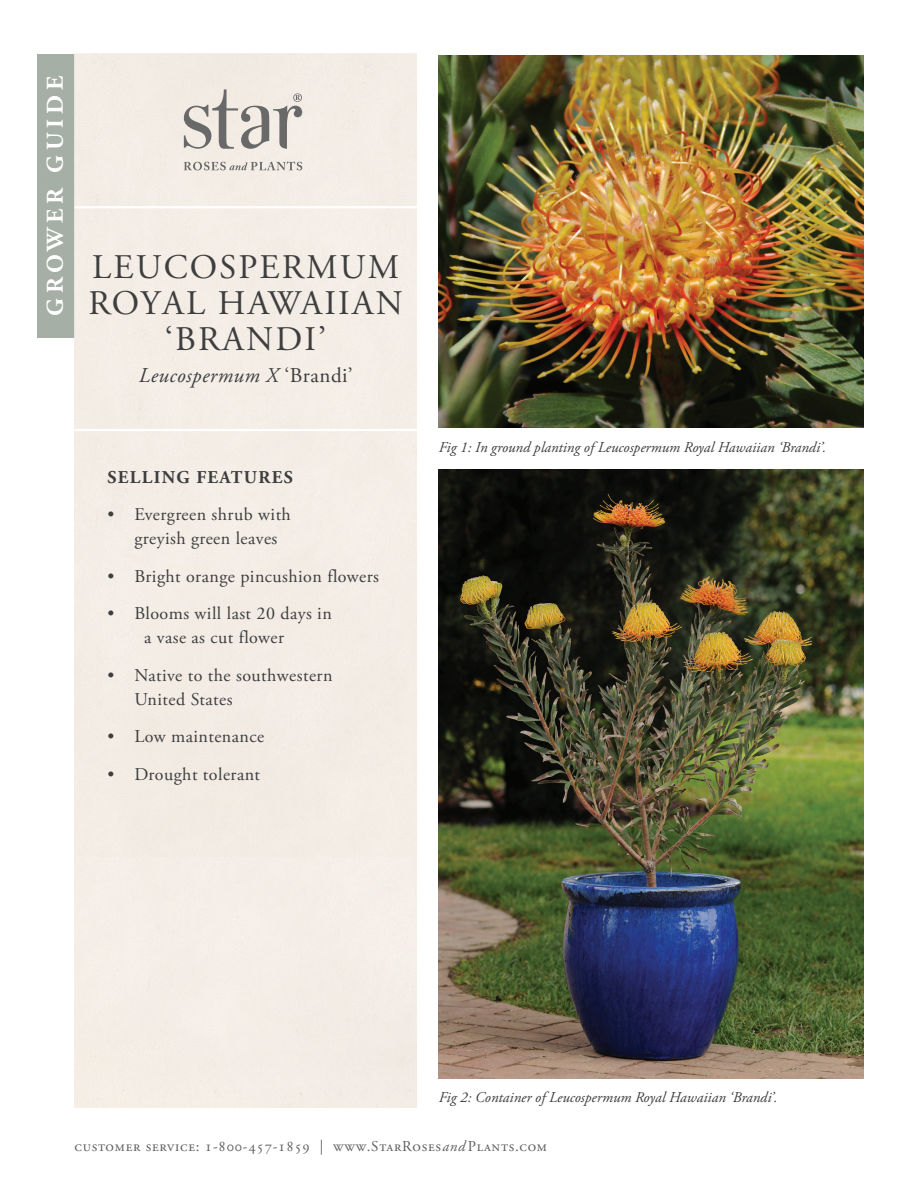
<style>
.page{position:relative;width:918px;height:1188px;background:#fff}
.page>*{position:absolute;margin:0;border:0;box-sizing:border-box;transform-origin:0 0}
.t1{font:34.5px/36px "Adobe Garamond Pro";letter-spacing:.065em;color:#3e3e3f;text-align:center}
.t2{font:700 24px "Adobe Garamond Pro";letter-spacing:.2em;color:#fff}
.t3{font:italic 21px "Adobe Garamond Pro";letter-spacing:.025em;color:#3e3e3f}
.t4{font:18px/24px "Adobe Garamond Pro";letter-spacing:.025em;color:#3e3e3f}
.t5{font:700 18px "Adobe Garamond Pro";letter-spacing:.075em;color:#3e3e3f}
.t6{font:italic 15px "Adobe Garamond Pro";color:#3e3e3f}
.t7{font:15px "Adobe Garamond Pro";letter-spacing:.05em;color:#5f5f62}
.s1{font-style:normal}
.s2{font-style:italic}
</style>
<div class="page">
<div style="left:37px;top:54px;width:38px;height:284px;background:#a5afa6"></div>
<img style="left:439px;top:56px;width:425px;height:372px">
<img style="left:439px;top:469px;width:425px;height:609px">
<svg style="left:184px;top:161px;width:118px;height:9px"></svg>
<svg style="left:184px;top:89px;width:118px;height:60px;background:#cdc8c2"></svg>
<h2 class="t2" style="left:41px;top:316px;width:241px;rotate:-90deg">GROWER GUIDE</h2>
<h1 class="t1" style="left:89px;top:250px;width:316px">LEUCOSPERMUM<br>ROYAL HAWAIIAN ‘BRANDI’</h1>
<p class="t3" style="left:139px;top:363px;width:215px">Leucospermum X <span class="s1">‘Brandi’</span></p>
<p class="t5" style="left:108px;top:467px;width:187px">SELLING FEATURES</p>
<p class="t4" style="left:134px;top:503px;width:158px;text-indent:-27px">• Evergreen shrub with greyish green leaves</p>
<p class="t4" style="left:107px;top:565px;width:273px">• Bright orange pincushion flowers</p>
<p class="t4" style="left:144px;top:602px;width:189px;text-indent:-37px">• Blooms will last 20 days in a vase as cut flower</p>
<p class="t4" style="left:134px;top:664px;width:200px;text-indent:-27px">• Native to the southwestern<br>United States</p>
<p class="t4" style="left:107px;top:725px;width:158px">• Low maintenance</p>
<p class="t4" style="left:107px;top:763px;width:154px">• Drought tolerant</p>
<p class="t6" style="left:439px;top:438px;width:389px">Fig 1: In ground planting of Leucospermum Royal Hawaiian ‘Brandi’.</p>
<p class="t6" style="left:439px;top:1088px;width:340px">Fig 2: Container of Leucospermum Royal Hawaiian ‘Brandi’.</p>
<p class="t7" style="left:75px;top:1137px;width:474px">customer service: 1-800-457-1859 | www.StarRoses<span class="s2">and</span> Plants.com</p>
</div>
